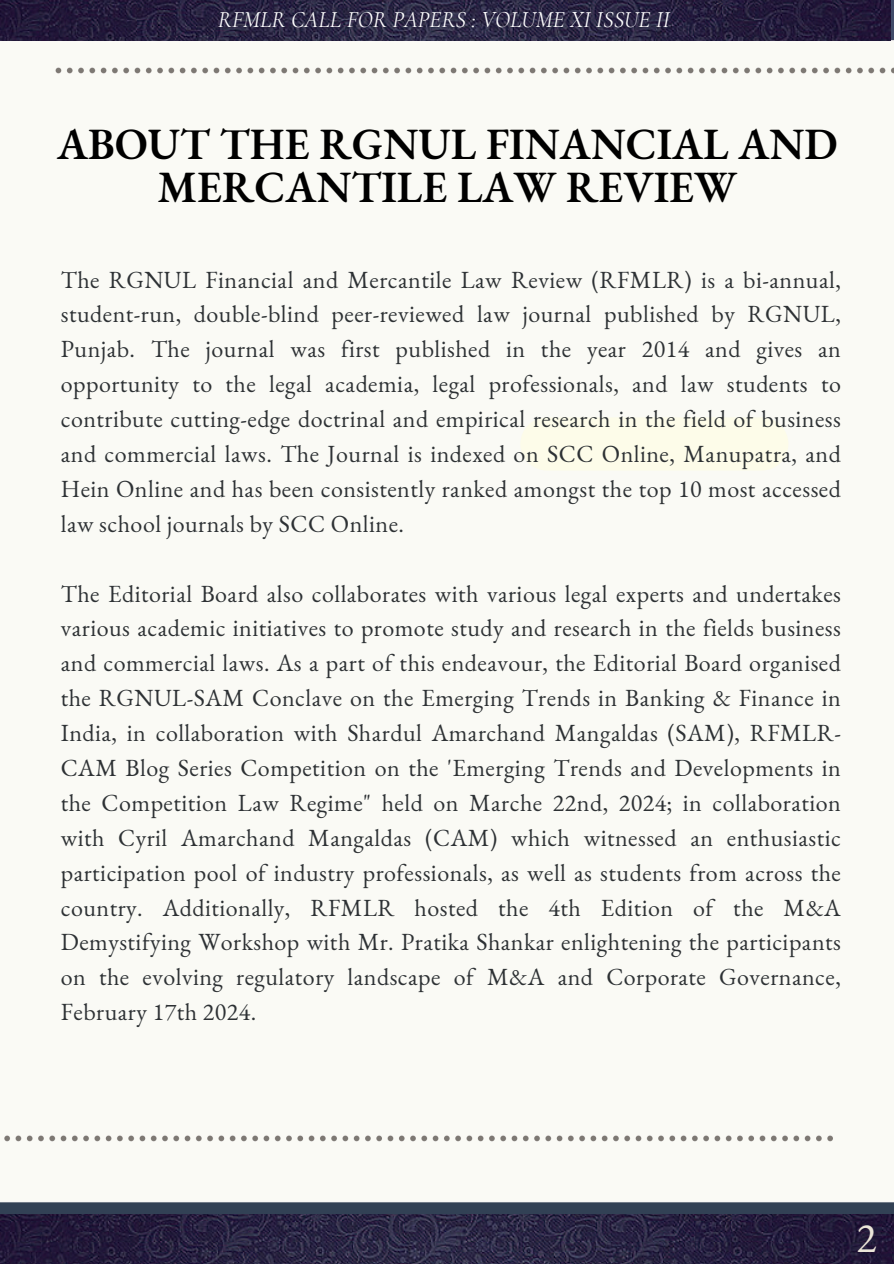
<style>
.page{position:relative;width:894px;height:1264px;background:#fff}
.page>*{position:absolute;margin:0;border:0;box-sizing:border-box;transform-origin:0 0}
.t1{font:600 43.5px/43.8px "EB Garamond";color:#000;text-align:center}
.t2{font:41.7px "EB Garamond";color:#ebe5d8}
.t3{font:24px/34.8px "EB Garamond";letter-spacing:.02em;color:#2d3134;text-align:justify}
.t4{font:italic 23.1px "Cormorant Garamond";color:#fff}
</style>
<div class="page">
<div style="left:0;top:0;width:893px;height:1214px;background:#fafaf5"></div>
<div style="left:520px;top:417px;width:268px;height:53px;background:#fdfce9"></div>
<img style="left:0;top:1214px;width:893px;height:49px">
<img style="left:0;top:0;width:890px;height:40px">
<p class="t4" style="left:218px;top:6px;width:453px">RFMLR CALL FOR PAPERS : VOLUME XI ISSUE II</p>
<h1 class="t1" style="left:57px;top:121px;width:781px">ABOUT THE RGNUL FINANCIAL AND<br>MERCANTILE LAW REVIEW</h1>
<p class="t3" style="left:61px;top:261px;width:781px">The RGNUL Financial and Mercantile Law Review (RFMLR) is a bi-annual, student-run, double-blind peer-reviewed law journal published by RGNUL, Punjab. The journal was first published in the year 2014 and gives an opportunity to the legal academia, legal professionals, and law students to contribute cutting-edge doctrinal and empirical research in the field of business and commercial laws. The Journal is indexed on SCC Online, Manupatra, and Hein Online and has been consistently ranked amongst the top 10 most accessed law school journals by SCC Online.</p>
<h2 class="t3" style="left:61px;top:575px;width:781px">The Editorial Board also collaborates with various legal experts and undertakes various academic initiatives to promote study and research in the fields business and commercial laws. As a part of this endeavour, the Editorial Board organised the RGNUL-SAM Conclave on the Emerging Trends in Banking &amp; Finance in India, in collaboration with Shardul Amarchand Mangaldas (SAM), RFMLR-CAM Blog Series Competition on the 'Emerging Trends and Developments in the Competition Law Regime" held on Marche 22nd, 2024; in collaboration with Cyril Amarchand Mangaldas (CAM) which witnessed an enthusiastic participation pool of industry professionals, as well as students from across the country. Additionally, RFMLR hosted the 4th Edition of the M&amp;A Demystifying Workshop with Mr. Pratika Shankar enlightening the participants on the evolving regulatory landscape of M&amp;A and Corporate Governance, February 17th 2024.</h2>
<p class="t2" style="left:856px;top:1209px;width:22px">2</p>
</div>
